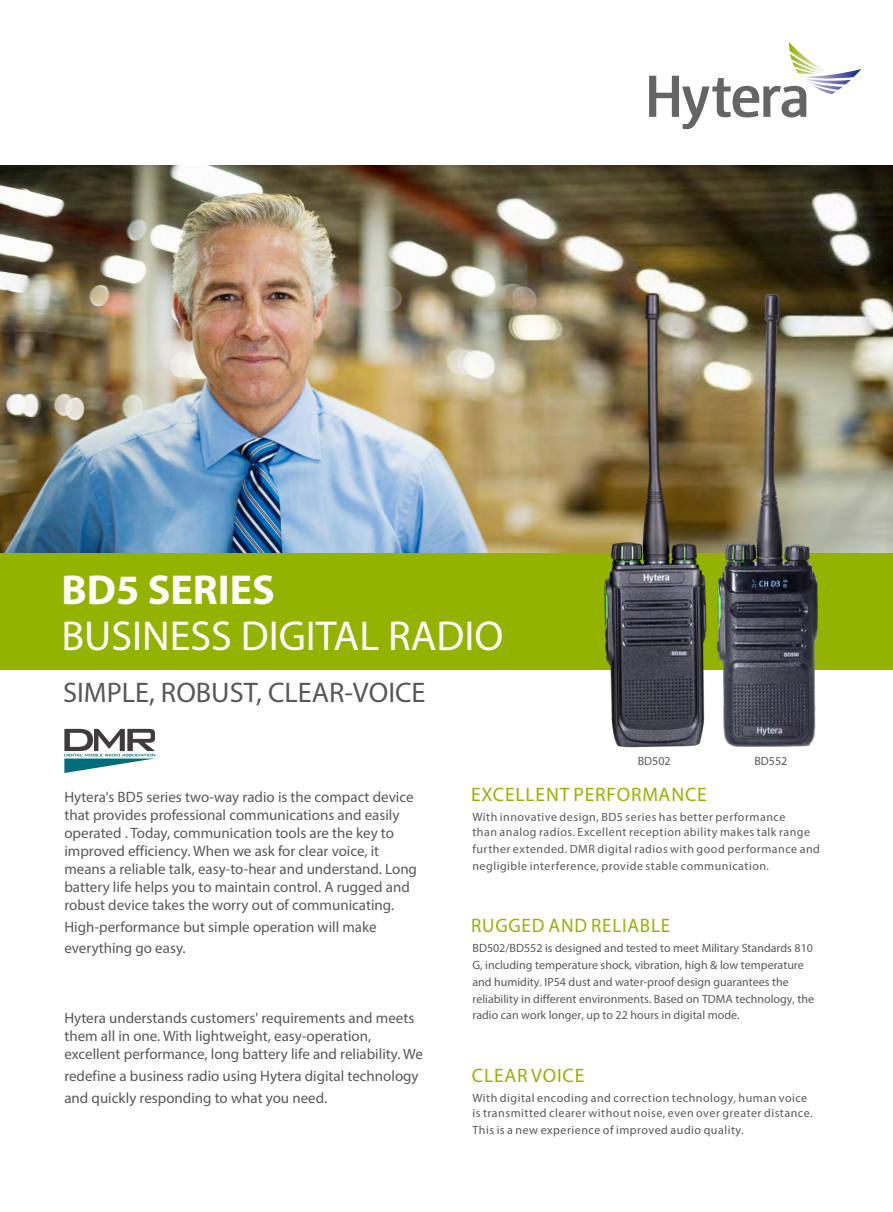
<style>
.page{position:relative;width:893px;height:1212px;background:#fff}
.page>*{position:absolute;margin:0;border:0;box-sizing:border-box;transform-origin:0 0}
.t1{font:42px/45.5px "Myriad Pro";color:#fff}
.t2{font:28.35px "Myriad Pro";color:#595857}
.t3{font:19.5px "Myriad Pro";letter-spacing:.04em;color:#94b301}
.t4{font:15px/18px "Myriad Pro";color:#595857}
.t5{font:12px/14.4px "Myriad Pro";letter-spacing:.035em;color:#595857}
.t6{font:12px/16.8px "Myriad Pro";color:#595857}
.s1{font-weight:700}
</style>
<div class="page">
<img style="left:1px;top:166px;width:550px;height:387px">
<img style="left:551px;top:166px;width:342px;height:387px">
<svg style="left:649px;top:42px;width:212px;height:87px"></svg>
<div style="left:1px;top:553px;width:892px;height:116px;background:#94b301"></div>
<svg style="left:64px;top:729px;width:91px;height:44px"></svg>
<img style="left:584px;top:290px;width:142px;height:458px">
<img style="left:717px;top:295px;width:101px;height:451px">
<p class="t1" style="left:61px;top:571px;width:444px"><span class="s1">BD5 SERIES<br></span>BUSINESS DIGITAL RADIO</p>
<p class="t2" style="left:63px;top:681px;width:364px">SIMPLE, ROBUST, CLEAR-VOICE</p>
<p class="t4" style="left:64px;top:789px;width:354px">Hytera's BD5 series two-way radio is the compact device that provides professional communications and easily operated . Today, communication tools are the key to improved efficiency. When we ask for clear voice, it means a reliable talk, easy-to-hear and understand. Long battery life helps you to maintain control. A rugged and robust device takes the worry out of communicating.</p>
<p class="t4" style="left:64px;top:917px;width:314px;line-height:21.6px">High-performance but simple operation will make everything go easy.</p>
<p class="t4" style="left:64px;top:1010px;width:360px">Hytera understands customers' requirements and meets them all in one. With lightweight, easy-operation, excellent performance, long battery life and reliability. We</p>
<p class="t4" style="left:64px;top:1066px;width:356px;line-height:21.6px">redefine a business radio using Hytera digital technology and quickly responding to what you need.</p>
<p class="t5" style="left:638px;top:754px;width:34px">BD502</p>
<p class="t5" style="left:754px;top:754px;width:34px">BD552</p>
<p class="t3" style="left:471px;top:786px;width:237px">EXCELLENT PERFORMANCE</p>
<p class="t5" style="left:472px;top:811px;width:339px">With innovative design, BD5 series has better performance than analog radios. Excellent reception ability makes talk range</p>
<p class="t5" style="left:472px;top:841px;width:349px;line-height:17.2px">further extended. DMR digital radios with good performance and negligible interference, provide stable communication.</p>
<p class="t3" style="left:471px;top:917px;width:201px">RUGGED AND RELIABLE</p>
<p class="t6" style="left:472px;top:939px;width:343px">BD502/BD552 is designed and tested to meet Military Standards 810<br>G, including temperature shock, vibration, high &amp; low temperature and humidity. IP54 dust and water-proof design guarantees the reliability in different environments. Based on TDMA technology, the radio can work longer, up to 22 hours in digital mode.</p>
<p class="t3" style="left:472px;top:1067px;width:114px">CLEAR VOICE</p>
<p class="t5" style="left:472px;top:1092px;width:342px">With digital encoding and correction technology, human voice is transmitted clearer without noise, even over greater distance.</p>
<p class="t5" style="left:472px;top:1124px;width:273px">This is a new experience of improved audio quality.</p>
</div>
